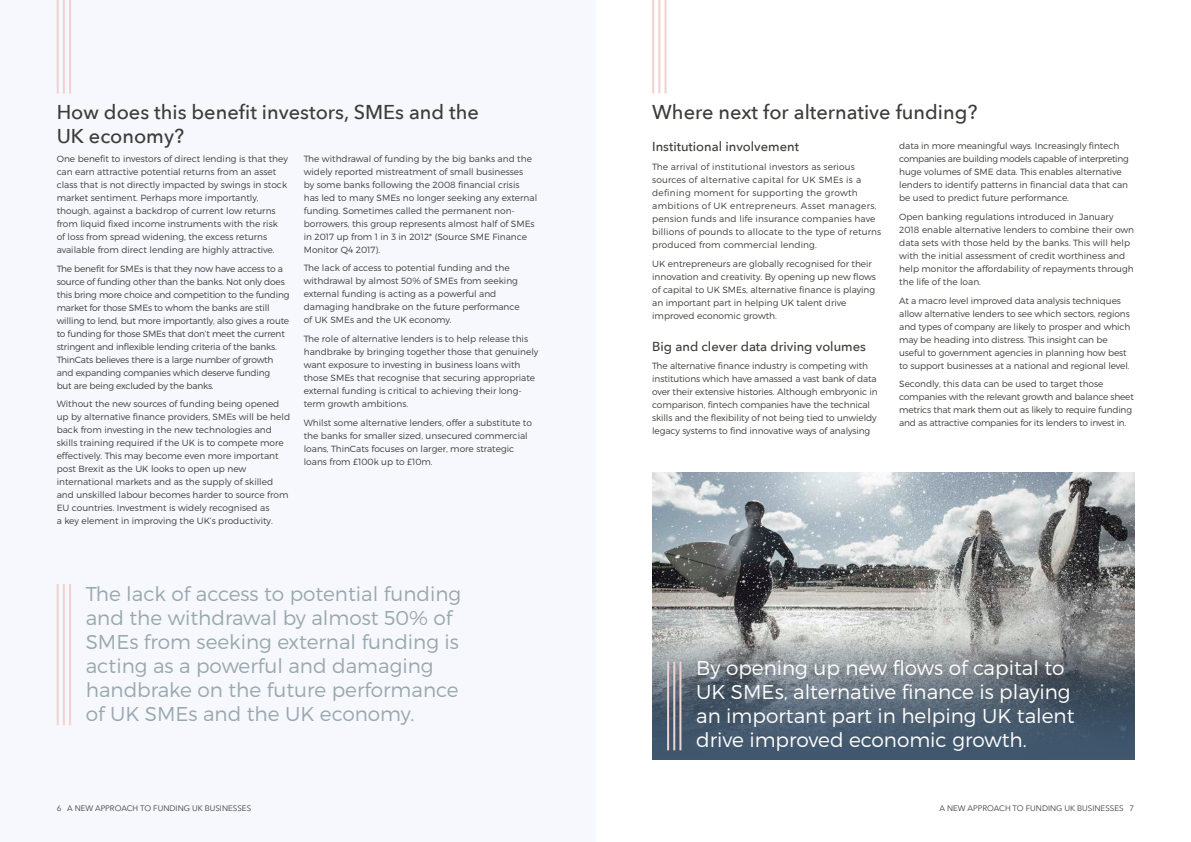
<style>
.page{position:relative;width:1191px;height:842px;background:#fff}
.page>*{position:absolute;margin:0;border:0;box-sizing:border-box;transform-origin:0 0}
.t1{font:300 20px/24px "Montserrat";color:#98a8ae}
.t2{font:300 20px/24px "Montserrat";color:#fff}
.t3{font:500 20px/24px "Avenir Next";color:#3c3c39}
.t4{font:500 13px "Avenir Next";color:#3c3c39}
.t5{font:300 9px/13px "Montserrat";color:#3c3c39}
.t6{font:300 9px/13px "Montserrat";letter-spacing:-.02em;color:#3c3c39}
.t7{font:8px "Avenir Next";color:#3c3c39}
</style>
<div class="page">
<div style="left:0;top:0;width:595px;height:842px;background:#f7f8fd"></div>
<img style="left:652px;top:472px;width:482px;height:164px">
<hr style="left:652px;top:0;width:2px;height:94px;background:#f0d2d0">
<hr style="left:658px;top:0;width:2px;height:94px;background:#f0d2d0">
<hr style="left:664px;top:0;width:2px;height:94px;background:#f0d2d0">
<hr style="left:57px;top:0;width:2px;height:94px;background:#f0d2d0">
<hr style="left:63px;top:0;width:2px;height:94px;background:#f0d2d0">
<hr style="left:69px;top:0;width:2px;height:94px;background:#f0d2d0">
<hr style="left:57px;top:584px;width:2px;height:141px;background:#f0d2d0">
<hr style="left:63px;top:584px;width:2px;height:141px;background:#f0d2d0">
<hr style="left:69px;top:584px;width:2px;height:141px;background:#f0d2d0">
<svg style="left:652px;top:636px;width:482px;height:124px;background:#65727f"></svg>
<hr style="left:667px;top:661px;width:2px;height:89px;background:#f0d2d0">
<hr style="left:673px;top:661px;width:2px;height:89px;background:#f0d2d0">
<hr style="left:679px;top:661px;width:2px;height:89px;background:#f0d2d0">
<h1 class="t3" style="left:57px;top:100px;width:424px">How does this benefit investors, SMEs and the<br>UK economy?</h1>
<p class="t5" style="left:57px;top:152px;width:233px">One benefit to investors of direct lending is that they can earn attractive potential returns from an asset class that is not directly impacted by swings in stock market sentiment. Perhaps more importantly, though, against a backdrop of current low returns from liquid fixed income instruments with the risk of loss from spread widening, the excess returns available from direct lending are highly attractive.</p>
<p class="t6" style="left:57px;top:262px;width:234px">The benefit for SMEs is that they now have access to a source of funding other than the banks. Not only does this bring more choice and competition to the funding market for those SMEs to whom the banks are still willing to lend, but more importantly, also gives a route to funding for those SMEs that don’t meet the current stringent and inflexible lending criteria of the banks.<br>ThinCats believes there is a large number of growth and expanding companies which deserve funding<br>but are being excluded by the banks.</p>
<p class="t5" style="left:57px;top:397px;width:235px">Without the new sources of funding being opened up by alternative finance providers, SMEs will be held back from investing in the new technologies and skills training required if the UK is to compete more effectively. This may become even more important post Brexit as the UK looks to open up new international markets and as the supply of skilled and unskilled labour becomes harder to source from EU countries. Investment is widely recognised as<br>a key element in improving the UK’s productivity.</p>
<p class="t5" style="left:304px;top:152px;width:235px">The withdrawal of funding by the big banks and the widely reported mistreatment of small businesses<br>by some banks following the 2008 financial crisis<br>has led to many SMEs no longer seeking any external funding. Sometimes called the permanent non&shy;borrowers, this group represents almost half of SMEs in 2017 up from 1 in 3 in 2012* (Source SME Finance Monitor Q4 2017).</p>
<p class="t5" style="left:304px;top:262px;width:217px">The lack of access to potential funding and the withdrawal by almost 50% of SMEs from seeking external funding is acting as a powerful and damaging handbrake on the future performance of UK SMEs and the UK economy.</p>
<p class="t5" style="left:304px;top:332px;width:236px">The role of alternative lenders is to help release this handbrake by bringing together those that genuinely want exposure to investing in business loans with those SMEs that recognise that securing appropriate external funding is critical to achieving their long&shy;term growth ambitions.</p>
<p class="t5" style="left:304px;top:416px;width:230px">Whilst some alternative lenders, offer a substitute to the banks for smaller sized, unsecured commercial loans, ThinCats focuses on larger, more strategic loans from £100k up to £10m.</p>
<h1 class="t1" style="left:86px;top:581px;width:377px">The lack of access to potential funding and the withdrawal by almost 50% of SMEs from seeking external funding is acting as a powerful and damaging handbrake on the future performance of UK SMEs and the UK economy.</h1>
<h1 class="t3" style="left:652px;top:100px;width:327px">Where next for alternative funding?</h1>
<h2 class="t4" style="left:652px;top:136px;width:148px">Institutional involvement</h2>
<p class="t5" style="left:652px;top:160px;width:231px">The arrival of institutional investors as serious sources of alternative capital for UK SMEs is a defining moment for supporting the growth ambitions of UK entrepreneurs. Asset managers, pension funds and life insurance companies have billions of pounds to allocate to the type of returns produced from commercial lending.</p>
<p class="t5" style="left:652px;top:257px;width:225px">UK entrepreneurs are globally recognised for their innovation and creativity. By opening up new flows of capital to UK SMEs, alternative finance is playing an important part in helping UK talent drive improved economic growth.</p>
<h2 class="t4" style="left:652px;top:335px;width:215px">Big and clever data driving volumes</h2>
<p class="t5" style="left:652px;top:359px;width:227px">The alternative finance industry is competing with institutions which have amassed a vast bank of data over their extensive histories. Although embryonic in comparison, fintech companies have the technical skills and the flexibility of not being tied to unwieldy legacy systems to find innovative ways of analysing</p>
<p class="t5" style="left:899px;top:139px;width:231px">data in more meaningful ways. Increasingly fintech companies are building models capable of interpreting huge volumes of SME data. This enables alternative lenders to identify patterns in financial data that can be used to predict future performance.</p>
<p class="t5" style="left:899px;top:210px;width:236px">Open banking regulations introduced in January 2018 enable alternative lenders to combine their own data sets with those held by the banks. This will help with the initial assessment of credit worthiness and help monitor the affordability of repayments through the life of the loan.</p>
<p class="t5" style="left:899px;top:294px;width:233px">At a macro level improved data analysis techniques allow alternative lenders to see which sectors, regions and types of company are likely to prosper and which may be heading into distress. This insight can be useful to government agencies in planning how best to support businesses at a national and regional level.</p>
<p class="t6" style="left:899px;top:377px;width:236px">Secondly, this data can be used to target those companies with the relevant growth and balance sheet metrics that mark them out as likely to require funding and as attractive companies for its lenders to invest in.</p>
<h1 class="t2" style="left:696px;top:656px;width:380px">By opening up new flows of capital to UK SMEs, alternative finance is playing an important part in helping UK talent drive improved economic growth.</h1>
<p class="t7" style="left:57px;top:801px;width:196px">6 A NEW APPROACH TO FUNDING UK BUSINESSES</p>
<p class="t7" style="left:939px;top:801px;width:196px">A NEW APPROACH TO FUNDING UK BUSINESSES 7</p>
</div>
